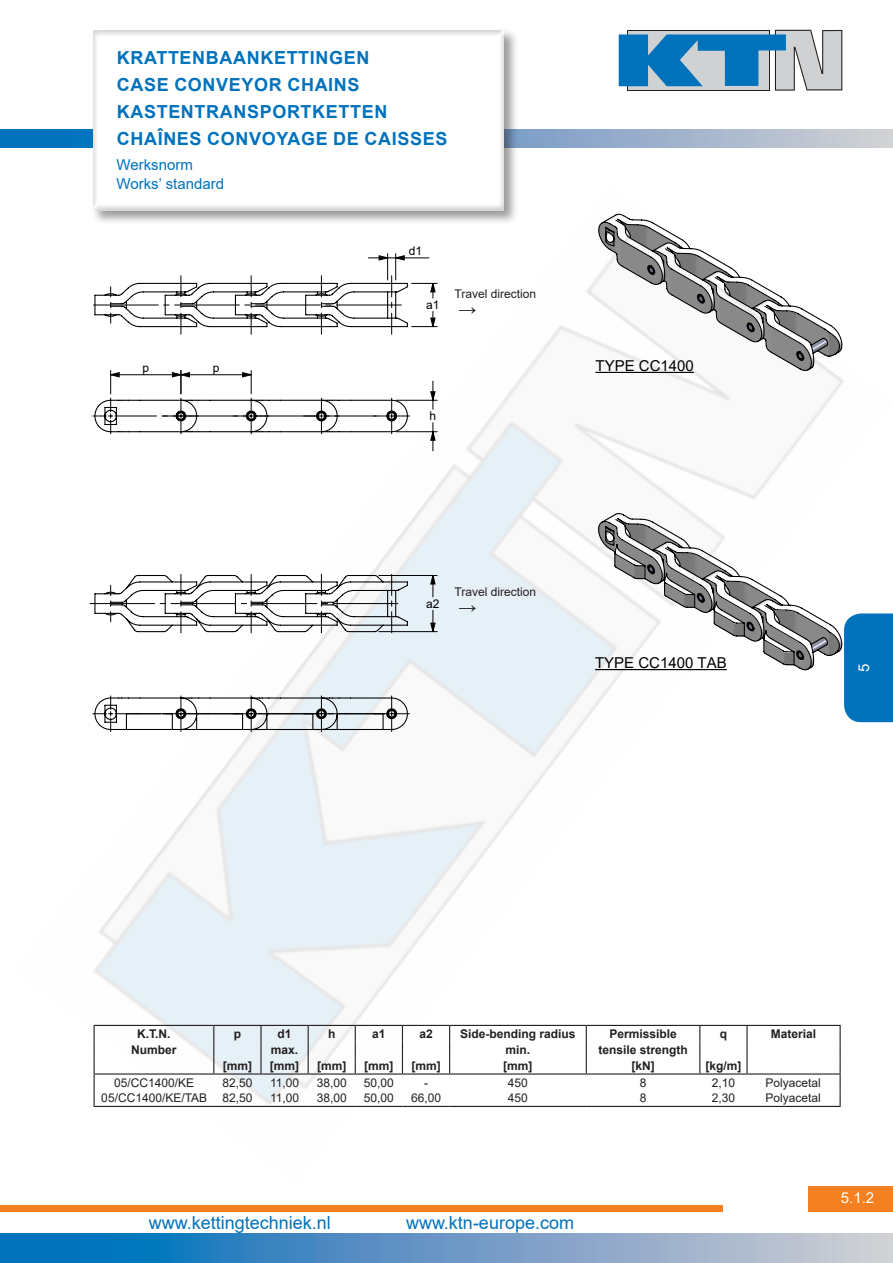
<style>
.page{position:relative;width:893px;height:1263px;background:#fff}
.page>*{position:absolute;margin:0;border:0;box-sizing:border-box;transform-origin:0 0}
.t1{font:700 18px "Arial";letter-spacing:.035em;color:#0072bc}
.t2{font:18px "Arial";color:#0072bc}
.t3{font:18px "Arial";color:#231f20}
.t4{font:15px "Arial";color:#0072bc}
.t5{font:15px "Arial";color:#000}
.t6{font:15px "Arial";color:#fff}
.t7{font:12px "Arial";color:#231f20}
.t8{font:700 12px "Arial";color:#231f20}
.t9{font:12px "Arial";color:#000}
</style>
<div class="page">
<svg style="left:0;top:130px;width:893px;height:18px"></svg>
<svg style="left:0;top:1233px;width:893px;height:30px"></svg>
<svg style="left:619px;top:30px;width:223px;height:61px"></svg>
<div style="left:0;top:1205px;width:723px;height:7px;background:#f58021"></div>
<div style="left:808px;top:1186px;width:85px;height:26px;background:#f58021"></div>
<img style="left:92px;top:253px;width:749px;height:854px">
<div style="left:92px;top:28px;width:426px;height:197px;background:#231f20;opacity:.45"></div>
<div style="left:87px;top:22px;width:418px;height:189px;background:#231f20;opacity:.2"></div>
<img style="left:568px;top:483px;width:273px;height:212px">
<img style="left:572px;top:253px;width:272px;height:140px">
<hr style="left:595px;top:669px;width:132px;height:1px;background:#000">
<hr style="left:595px;top:372px;width:99px;height:1px;background:#000">
<svg style="left:598px;top:512px;width:295px;height:212px"></svg>
<svg style="left:598px;top:213px;width:245px;height:158px"></svg>
<hr style="left:94px;top:1025px;width:120px;height:1px;background:#231f20">
<hr style="left:214px;top:1025px;width:47px;height:1px;background:#231f20">
<hr style="left:261px;top:1025px;width:47px;height:1px;background:#231f20">
<hr style="left:308px;top:1025px;width:47px;height:1px;background:#231f20">
<hr style="left:355px;top:1025px;width:47px;height:1px;background:#231f20">
<hr style="left:402px;top:1025px;width:48px;height:1px;background:#231f20">
<hr style="left:450px;top:1025px;width:136px;height:1px;background:#231f20">
<hr style="left:586px;top:1025px;width:114px;height:1px;background:#231f20">
<hr style="left:700px;top:1025px;width:47px;height:1px;background:#231f20">
<hr style="left:747px;top:1025px;width:94px;height:1px;background:#231f20">
<svg style="left:213px;top:1026px;width:1px;height:47px"></svg>
<svg style="left:260px;top:1026px;width:2px;height:47px"></svg>
<svg style="left:308px;top:1026px;width:1px;height:47px"></svg>
<svg style="left:355px;top:1026px;width:1px;height:47px"></svg>
<svg style="left:402px;top:1026px;width:1px;height:47px"></svg>
<svg style="left:449px;top:1026px;width:1px;height:47px"></svg>
<svg style="left:586px;top:1026px;width:1px;height:47px"></svg>
<svg style="left:699px;top:1026px;width:1px;height:47px"></svg>
<svg style="left:746px;top:1026px;width:2px;height:47px"></svg>
<hr style="left:94px;top:1073px;width:120px;height:1px;background:#231f20">
<hr style="left:214px;top:1073px;width:47px;height:1px;background:#231f20">
<hr style="left:261px;top:1073px;width:47px;height:1px;background:#231f20">
<hr style="left:308px;top:1073px;width:47px;height:1px;background:#231f20">
<hr style="left:355px;top:1073px;width:47px;height:1px;background:#231f20">
<hr style="left:402px;top:1073px;width:48px;height:1px;background:#231f20">
<hr style="left:450px;top:1073px;width:136px;height:1px;background:#231f20">
<hr style="left:586px;top:1073px;width:114px;height:1px;background:#231f20">
<hr style="left:700px;top:1073px;width:47px;height:1px;background:#231f20">
<hr style="left:747px;top:1073px;width:94px;height:1px;background:#231f20">
<svg style="left:94px;top:1026px;width:1px;height:80px"></svg>
<hr style="left:94px;top:1106px;width:120px;height:1px;background:#231f20">
<hr style="left:214px;top:1106px;width:47px;height:1px;background:#231f20">
<hr style="left:261px;top:1106px;width:47px;height:1px;background:#231f20">
<hr style="left:308px;top:1106px;width:47px;height:1px;background:#231f20">
<hr style="left:355px;top:1106px;width:47px;height:1px;background:#231f20">
<hr style="left:402px;top:1106px;width:48px;height:1px;background:#231f20">
<hr style="left:450px;top:1106px;width:136px;height:1px;background:#231f20">
<hr style="left:586px;top:1106px;width:114px;height:1px;background:#231f20">
<hr style="left:700px;top:1106px;width:47px;height:1px;background:#231f20">
<hr style="left:747px;top:1106px;width:94px;height:1px;background:#231f20">
<svg style="left:839px;top:1026px;width:2px;height:80px"></svg>
<hr style="left:379px;top:631px;width:58px;height:1px;background:#000">
<hr style="left:379px;top:575px;width:58px;height:1px;background:#000">
<hr style="left:396px;top:400px;width:41px;height:1px;background:#000">
<hr style="left:396px;top:431px;width:41px;height:1px;background:#000">
<svg style="left:111px;top:334px;width:324px;height:298px"></svg>
<svg style="left:93px;top:696px;width:317px;height:36px"></svg>
<svg style="left:89px;top:574px;width:320px;height:59px"></svg>
<svg style="left:93px;top:370px;width:317px;height:64px"></svg>
<svg style="left:92px;top:254px;width:345px;height:80px"></svg>
<p class="t1" style="left:117px;top:45px;width:254px">KRATTENBAANKETTINGEN</p>
<p class="t1" style="left:117px;top:72px;width:244px">CASE CONVEYOR CHAINS</p>
<p class="t1" style="left:117px;top:99px;width:272px">KASTENTRANSPORTKETTEN</p>
<p class="t1" style="left:117px;top:126px;width:332px">CHAÎNES CONVOYAGE DE CAISSES</p>
<p class="t4" style="left:117px;top:155px;width:78px">Werksnorm</p>
<p class="t4" style="left:117px;top:174px;width:109px">Works’ standard</p>
<p class="t9" style="left:142px;top:360px;width:8px">p</p>
<p class="t9" style="left:213px;top:360px;width:8px">p</p>
<p class="t9" style="left:409px;top:243px;width:15px">d1</p>
<p class="t9" style="left:426px;top:296px;width:15px">a1</p>
<p class="t7" style="left:455px;top:285px;width:83px">Travel direction</p>
<p class="t3" style="left:459px;top:296px;width:19px">→</p>
<p class="t9" style="left:430px;top:407px;width:8px">h</p>
<p class="t5" style="left:595px;top:355px;width:100px">TYPE CC1400</p>
<p class="t9" style="left:426px;top:595px;width:15px">a2</p>
<p class="t7" style="left:455px;top:583px;width:83px">Travel direction</p>
<p class="t3" style="left:459px;top:594px;width:19px">→</p>
<p class="t5" style="left:595px;top:652px;width:133px">TYPE CC1400 TAB</p>
<p class="t6" style="left:853px;top:672px;width:10px;rotate:-90deg">5</p>
<p class="t8" style="left:137px;top:1025px;width:35px">K.T.N.</p>
<p class="t8" style="left:234px;top:1025px;width:9px">p</p>
<p class="t8" style="left:278px;top:1025px;width:16px">d1</p>
<p class="t8" style="left:328px;top:1025px;width:9px">h</p>
<p class="t8" style="left:372px;top:1025px;width:15px">a1</p>
<p class="t8" style="left:419px;top:1025px;width:15px">a2</p>
<p class="t8" style="left:460px;top:1025px;width:117px">Side-bending radius</p>
<p class="t8" style="left:609px;top:1025px;width:69px">Permissible</p>
<p class="t8" style="left:720px;top:1025px;width:9px">q</p>
<p class="t8" style="left:771px;top:1025px;width:47px">Material</p>
<p class="t8" style="left:131px;top:1041px;width:47px">Number</p>
<p class="t8" style="left:271px;top:1041px;width:29px">max.</p>
<p class="t8" style="left:506px;top:1041px;width:26px">min.</p>
<p class="t8" style="left:598px;top:1041px;width:91px">tensile strength</p>
<p class="t8" style="left:223px;top:1057px;width:31px">[mm]</p>
<p class="t8" style="left:270px;top:1057px;width:31px">[mm]</p>
<p class="t8" style="left:317px;top:1057px;width:31px">[mm]</p>
<p class="t8" style="left:364px;top:1057px;width:31px">[mm]</p>
<p class="t8" style="left:411px;top:1057px;width:31px">[mm]</p>
<p class="t8" style="left:503px;top:1057px;width:31px">[mm]</p>
<p class="t8" style="left:631px;top:1057px;width:25px">[kN]</p>
<p class="t8" style="left:705px;top:1057px;width:37px">[kg/m]</p>
<p class="t7" style="left:114px;top:1074px;width:82px">05/CC1400/KE</p>
<p class="t7" style="left:222px;top:1074px;width:32px">82,50</p>
<p class="t7" style="left:270px;top:1074px;width:31px">11,00</p>
<p class="t7" style="left:317px;top:1074px;width:32px">38,00</p>
<p class="t7" style="left:364px;top:1074px;width:32px">50,00</p>
<p class="t7" style="left:424px;top:1074px;width:5px">-</p>
<p class="t7" style="left:508px;top:1074px;width:22px">450</p>
<p class="t7" style="left:640px;top:1074px;width:8px">8</p>
<p class="t7" style="left:712px;top:1074px;width:25px">2,10</p>
<p class="t7" style="left:766px;top:1074px;width:57px">Polyacetal</p>
<p class="t7" style="left:101px;top:1090px;width:107px">05/CC1400/KE/TAB</p>
<p class="t7" style="left:222px;top:1090px;width:32px">82,50</p>
<p class="t7" style="left:270px;top:1090px;width:31px">11,00</p>
<p class="t7" style="left:317px;top:1090px;width:32px">38,00</p>
<p class="t7" style="left:364px;top:1090px;width:32px">50,00</p>
<p class="t7" style="left:411px;top:1090px;width:32px">66,00</p>
<p class="t7" style="left:508px;top:1090px;width:22px">450</p>
<p class="t7" style="left:640px;top:1090px;width:8px">8</p>
<p class="t7" style="left:712px;top:1090px;width:25px">2,30</p>
<p class="t7" style="left:766px;top:1090px;width:57px">Polyacetal</p>
<h1 class="t2" style="left:149px;top:1210px;width:184px">www.kettingtechniek.nl</h1>
<h1 class="t2" style="left:406px;top:1210px;width:170px">www.ktn-europe.com</h1>
<p class="t6" style="left:841px;top:1188px;width:35px">5.1.2</p>
</div>
